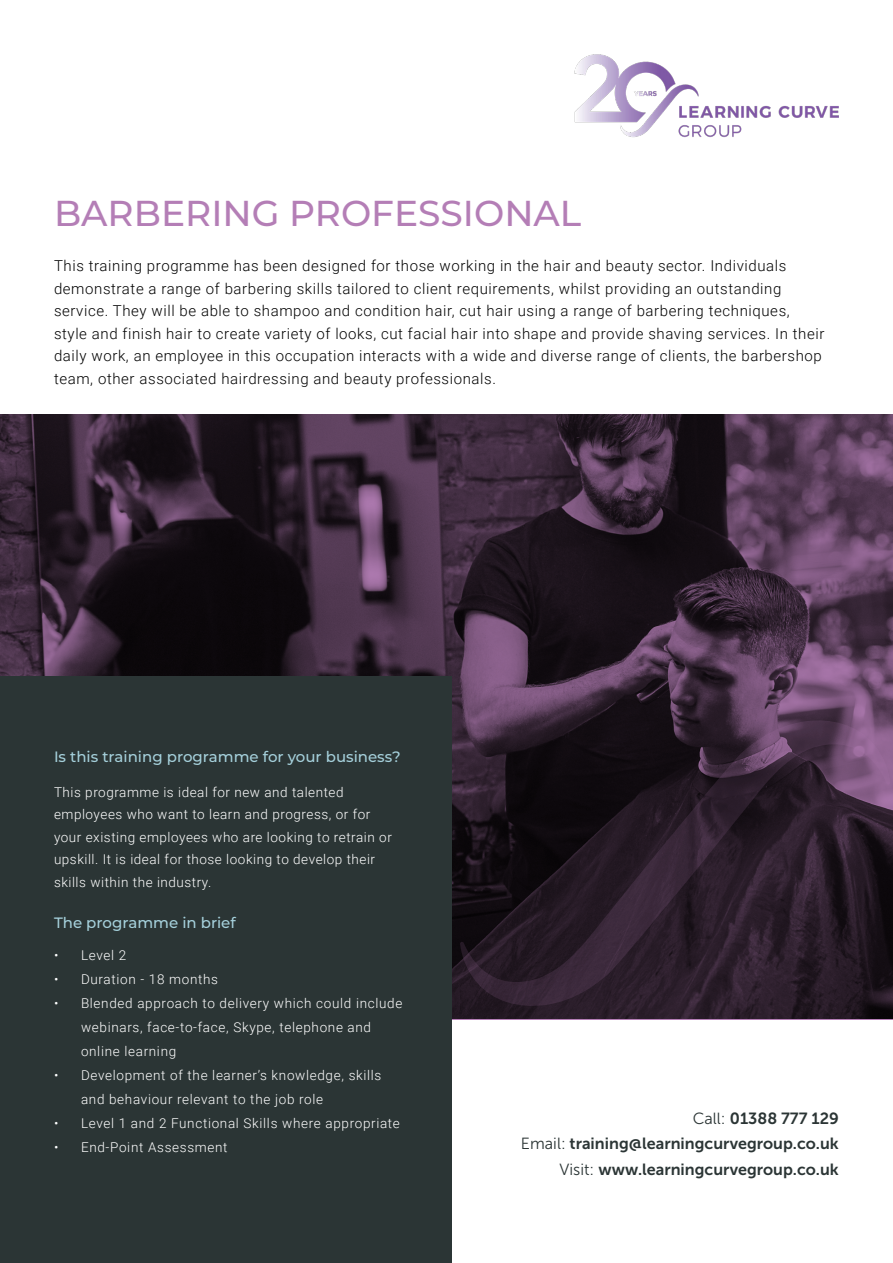
<style>
.page{position:relative;width:893px;height:1263px;background:#fff}
.page>*{position:absolute;margin:0;border:0;box-sizing:border-box;transform-origin:0 0}
.t1{font:500 36px "Montserrat";color:#b47eb6}
.t2{font:16.2px/25.3px "Museo Sans 700";color:#2b3535;text-align:right}
.t3{font:300 15px/22.5px "Roboto";letter-spacing:.04em;color:#000}
.t4{font:500 15px "Montserrat";color:#a5d0db}
.t5{font:300 13.5px/22.5px "Roboto";letter-spacing:.05em;color:#fff}
.s1{font-family:"Museo Sans 300"}
</style>
<div class="page">
<svg style="left:0;top:414px;width:893px;height:605px;background:#3a283a"></svg>
<div style="left:0;top:676px;width:451px;height:587px;background:#2b3535"></div>
<svg style="left:460px;top:720px;width:430px;height:287px;background:#2a1d2a"></svg>
<img style="left:574px;top:54px;width:265px;height:84px">
<h1 class="t1" style="left:54px;top:188px;width:529px">BARBERING PROFESSIONAL</h1>
<p class="t3" style="left:54px;top:254px;width:772px">This training programme has been designed for those working in the hair and beauty sector. Individuals demonstrate a range of barbering skills tailored to client requirements, whilst providing an outstanding service. They will be able to shampoo and condition hair, cut hair using a range of barbering techniques, style and finish hair to create variety of looks, cut facial hair into shape and provide shaving services. In their daily work, an employee in this occupation interacts with a wide and diverse range of clients, the barbershop team, other associated hairdressing and beauty professionals.</p>
<p class="t4" style="left:54px;top:746px;width:348px">Is this training programme for your business?</p>
<p class="t5" style="left:54px;top:780px;width:339px">This programme is ideal for new and talented employees who want to learn and progress, or for your existing employees who are looking to retrain or upskill. It is ideal for those looking to develop their skills within the industry.</p>
<p class="t4" style="left:54px;top:912px;width:183px">The programme in brief</p>
<p class="t5" style="left:54px;top:944px;width:74px">• Level 2</p>
<p class="t5" style="left:54px;top:968px;width:166px">• Duration - 18 months</p>
<p class="t5" style="left:81px;top:991px;width:323px;line-height:24px;text-indent:-27px">• Blended approach to delivery which could include webinars, face-to-face, Skype, telephone and online learning</p>
<p class="t5" style="left:81px;top:1063px;width:302px;line-height:24px;text-indent:-27px">• Development of the learner’s knowledge, skills and behaviour relevant to the job role</p>
<p class="t5" style="left:54px;top:1112px;width:347px">• Level 1 and 2 Functional Skills where appropriate</p>
<p class="t5" style="left:54px;top:1136px;width:175px">• End-Point Assessment</p>
<p class="t2" style="left:521px;top:1105px;width:319px"><span class="s1">Call:</span> 01388 777 129<br><span class="s1">Email:</span> training@learningcurvegroup.co.uk<br><span class="s1">Visit:</span> www.learningcurvegroup.co.uk</p>
</div>
